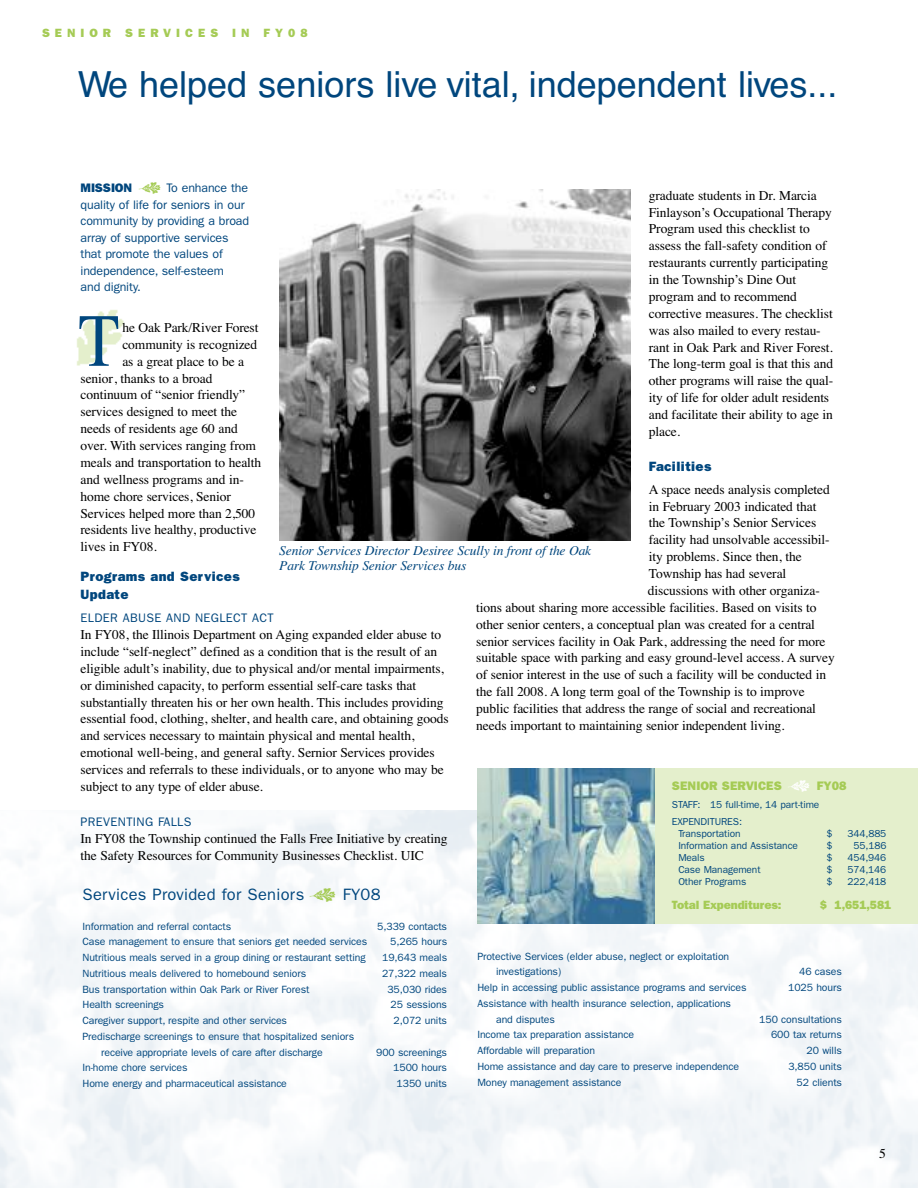
<style>
.page{position:relative;width:918px;height:1188px;background:#fff}
.page>*{position:absolute;margin:0;border:0;box-sizing:border-box;transform-origin:0 0}
.t1{font:75px "Times";color:#00467d;scale:.9 1}
.t2{font:36px "Helvetica";color:#00467d}
.t3{font:16.5px "Franklin Gothic";letter-spacing:.02em;color:#00467d}
.t4{font:13.5px/17px "Times";letter-spacing:-.01em;color:#000}
.t5{font:italic 13.5px/15px "Times";letter-spacing:-.01em;color:#00467d}
.t6{font:800 13.5px/18px "Franklin Gothic";letter-spacing:.03em;color:#00467d}
.t7{font:12.3px/16.5px "Franklin Gothic";letter-spacing:-.01em;color:#00467d}
.t8{font:12.3px "Franklin Gothic";letter-spacing:.03em;color:#00467d}
.t9{font:800 12.3px "Franklin Gothic";letter-spacing:.005em;color:#a5cb55}
.t10{font:800 12.3px "Franklin Gothic";letter-spacing:-.01em;color:#00467d}
.t11{font:800 12px "Franklin Gothic";letter-spacing:-.01em;color:#a5cb55}
.t12{font:800 12px "Franklin Gothic";letter-spacing:.42em;color:#a5cb55}
.t13{font:10.5px/15.8px "Franklin Gothic";letter-spacing:-.01em;color:#00467d}
.t14{font:10.2px/16.5px "Franklin Gothic";letter-spacing:-.01em;color:#00467d}
</style>
<div class="page">
<img style="left:77px;top:310px;width:47px;height:56px">
<div style="left:651px;top:769px;width:267px;height:155px;background:#e4efcc"></div>
<img style="left:477px;top:769px;width:178px;height:155px">
<img style="left:279px;top:189px;width:352px;height:351px">
<svg style="left:310px;top:883px;width:28px;height:27px"></svg>
<p class="t12" style="left:42px;top:28px;width:267px">SENIOR SERVICES IN FY08</p>
<h2 class="t2" style="left:78px;top:64px;width:761px">We helped seniors live vital, independent lives...</h2>
<p class="t10" style="left:81px;top:184px;width:53px">MISSION</p>
<p class="t7" style="left:81px;top:181px;width:170px;text-indent:86px">To enhance the quality of life for seniors in our community by providing a broad array of supportive services that promote the values of independence, self-esteem<br>and dignity.</p>
<p class="t4" style="left:122px;top:319px;width:138px">he Oak Park/River Forest</p>
<p class="t4" style="left:122px;top:336px;width:136px">community is recognized</p>
<p class="t4" style="left:122px;top:353px;width:123px">as a great place to be a</p>
<p class="t4" style="left:81px;top:369px;width:133px">senior, thanks to a broad</p>
<p class="t4" style="left:81px;top:386px;width:166px">continuum of “senior friendly”</p>
<p class="t4" style="left:81px;top:403px;width:158px">services designed to meet the</p>
<p class="t4" style="left:81px;top:420px;width:159px">needs of residents age 60 and</p>
<p class="t4" style="left:81px;top:437px;width:177px">over. With services ranging from</p>
<p class="t4" style="left:81px;top:454px;width:182px">meals and transportation to health</p>
<p class="t4" style="left:81px;top:471px;width:165px">and wellness programs and in-</p>
<p class="t4" style="left:81px;top:488px;width:152px">home chore services, Senior</p>
<p class="t4" style="left:81px;top:504px;width:176px">Services helped more than 2,500</p>
<p class="t4" style="left:81px;top:521px;width:177px">residents live healthy, productive</p>
<p class="t4" style="left:81px;top:538px;width:78px">lives in FY08.</p>
<p class="t6" style="left:81px;top:569px;width:161px">Programs and Services<br>Update</p>
<p class="t8" style="left:81px;top:614px;width:195px">ELDER ABUSE AND NEGLECT ACT</p>
<p class="t4" style="left:81px;top:626px;width:370px">In FY08, the Illinois Department on Aging expanded elder abuse to include “self-neglect” defined as a condition that is the result of an eligible adult’s inability, due to physical and/or mental impairments, or diminished capacity, to perform essential self-care tasks that substantially threaten his or her own health. This includes providing essential food, clothing, shelter, and health care, and obtaining goods and services necessary to maintain physical and mental health, emotional well-being, and general safty. Sernior Services provides services and referrals to these individuals, or to anyone who may be subject to any type of elder abuse.</p>
<p class="t8" style="left:81px;top:817px;width:113px">PREVENTING FALLS</p>
<p class="t4" style="left:81px;top:830px;width:368px">In FY08 the Township continued the Falls Free Initiative by creating the Safety Resources for Community Businesses Checklist. UIC</p>
<p class="t4" style="left:649px;top:187px;width:186px">graduate students in Dr. Marcia<br>Finlayson’s Occupational Therapy<br>Program used this checklist to assess the fall-safety condition of restaurants currently participating in the Township’s Dine Out program and to recommend corrective measures. The checklist was also mailed to every restau&shy;rant in Oak Park and River Forest.<br>The long-term goal is that this and other programs will raise the qual&shy;ity of life for older adult residents and facilitate their ability to age in place.</p>
<p class="t6" style="left:649px;top:458px;width:64px">Facilities</p>
<p class="t4" style="left:649px;top:481px;width:182px">A space needs analysis completed</p>
<p class="t4" style="left:649px;top:497px;width:169px">in February 2003 indicated that</p>
<p class="t4" style="left:649px;top:514px;width:169px">the Township’s Senior Services</p>
<p class="t4" style="left:649px;top:531px;width:182px">facility had unsolvable accessibil-</p>
<p class="t4" style="left:649px;top:548px;width:154px">ity problems. Since then, the</p>
<p class="t4" style="left:649px;top:565px;width:139px">Township has had several</p>
<p class="t4" style="left:648px;top:582px;width:173px">discussions with other organiza-</p>
<p class="t4" style="left:476px;top:599px;width:342px">tions about sharing more accessible facilities. Based on visits to</p>
<p class="t4" style="left:476px;top:616px;width:340px">other senior centers, a conceptual plan was created for a central</p>
<p class="t4" style="left:476px;top:632px;width:351px">senior services facility in Oak Park, addressing the need for more</p>
<p class="t4" style="left:476px;top:649px;width:360px">suitable space with parking and easy ground-level access. A survey</p>
<p class="t4" style="left:476px;top:666px;width:351px">of senior interest in the use of such a facility will be conducted in</p>
<p class="t4" style="left:476px;top:683px;width:330px">the fall 2008. A long term goal of the Township is to improve</p>
<p class="t4" style="left:476px;top:700px;width:341px">public facilities that address the range of social and recreational</p>
<p class="t4" style="left:476px;top:717px;width:310px">needs important to maintaining senior independent living.</p>
<h1 class="t1" style="left:78px;top:296px;width:47px">T</h1>
<p class="t5" style="left:279px;top:543px;width:314px">Senior Services Director Desiree Scully in front of the Oak<br>Park Township Senior Services bus</p>
<p class="t9" style="left:672px;top:782px;width:112px">SENIOR SERVICES</p>
<p class="t9" style="left:817px;top:782px;width:31px">FY08</p>
<p class="t14" style="left:672px;top:797px;width:149px">STAFF: 15 full-time, 14 part-time<br>EXPENDITURES:</p>
<p class="t14" style="left:678px;top:826px;width:64px">Transportation</p>
<p class="t14" style="left:826px;top:826px;width:8px">$</p>
<p class="t14" style="left:847px;top:826px;width:40px">344,885</p>
<p class="t14" style="left:678px;top:838px;width:121px">Information and Assistance</p>
<p class="t14" style="left:826px;top:838px;width:8px">$</p>
<p class="t14" style="left:853px;top:838px;width:34px">55,186</p>
<p class="t14" style="left:678px;top:850px;width:28px">Meals</p>
<p class="t14" style="left:826px;top:850px;width:8px">$</p>
<p class="t14" style="left:847px;top:850px;width:40px">454,946</p>
<p class="t14" style="left:678px;top:862px;width:84px">Case Management</p>
<p class="t14" style="left:826px;top:862px;width:8px">$</p>
<p class="t14" style="left:847px;top:862px;width:40px">574,146</p>
<p class="t14" style="left:678px;top:874px;width:69px">Other Programs</p>
<p class="t14" style="left:826px;top:874px;width:8px">$</p>
<p class="t14" style="left:847px;top:874px;width:40px">222,418</p>
<p class="t11" style="left:672px;top:900px;width:111px">Total Expenditures:</p>
<p class="t11" style="left:820px;top:900px;width:73px">$ 1,651,581</p>
<p class="t3" style="left:82px;top:889px;width:223px">Services Provided for Seniors</p>
<p class="t3" style="left:343px;top:889px;width:39px">FY08</p>
<p class="t13" style="left:82px;top:919px;width:150px">Information and referral contacts</p>
<p class="t13" style="left:377px;top:919px;width:71px">5,339 contacts</p>
<p class="t13" style="left:82px;top:935px;width:286px">Case management to ensure that seniors get needed services</p>
<p class="t13" style="left:390px;top:935px;width:58px">5,265 hours</p>
<p class="t13" style="left:82px;top:951px;width:285px">Nutritious meals served in a group dining or restaurant setting</p>
<p class="t13" style="left:382px;top:951px;width:67px">19,643 meals</p>
<p class="t13" style="left:82px;top:966px;width:225px">Nutritious meals delivered to homebound seniors</p>
<p class="t13" style="left:382px;top:966px;width:67px">27,322 meals</p>
<p class="t13" style="left:82px;top:982px;width:228px">Bus transportation within Oak Park or River Forest</p>
<p class="t13" style="left:387px;top:982px;width:61px">35,030 rides</p>
<p class="t13" style="left:82px;top:998px;width:83px">Health screenings</p>
<p class="t13" style="left:391px;top:998px;width:58px">25 sessions</p>
<p class="t13" style="left:82px;top:1014px;width:206px">Caregiver support, respite and other services</p>
<p class="t13" style="left:394px;top:1014px;width:55px">2,072 units</p>
<p class="t13" style="left:101px;top:1029px;width:254px;text-indent:-19px">Predischarge screenings to ensure that hospitalized seniors receive appropriate levels of care after discharge</p>
<p class="t13" style="left:376px;top:1045px;width:72px">900 screenings</p>
<p class="t13" style="left:82px;top:1061px;width:107px">In-home chore services</p>
<p class="t13" style="left:393px;top:1061px;width:55px">1500 hours</p>
<p class="t13" style="left:82px;top:1077px;width:206px">Home energy and pharmaceutical assistance</p>
<p class="t13" style="left:397px;top:1077px;width:52px">1350 units</p>
<p class="t13" style="left:496px;top:949px;width:235px;text-indent:-19px">Protective Services (elder abuse, neglect or exploitation investigations)</p>
<p class="t13" style="left:799px;top:965px;width:44px">46 cases</p>
<p class="t13" style="left:477px;top:981px;width:271px">Help in accessing public assistance programs and services</p>
<p class="t13" style="left:788px;top:981px;width:55px">1025 hours</p>
<p class="t13" style="left:496px;top:996px;width:236px;text-indent:-19px">Assistance with health insurance selection, applications and disputes</p>
<p class="t13" style="left:759px;top:1012px;width:84px">150 consultations</p>
<p class="t13" style="left:477px;top:1028px;width:158px">Income tax preparation assistance</p>
<p class="t13" style="left:771px;top:1028px;width:72px">600 tax returns</p>
<p class="t13" style="left:477px;top:1044px;width:119px">Affordable will preparation</p>
<p class="t13" style="left:807px;top:1044px;width:37px">20 wills</p>
<p class="t13" style="left:477px;top:1059px;width:263px">Home assistance and day care to preserve independence</p>
<p class="t13" style="left:788px;top:1059px;width:55px">3,850 units</p>
<p class="t13" style="left:477px;top:1075px;width:146px">Money management assistance</p>
<p class="t13" style="left:797px;top:1075px;width:47px">52 clients</p>
<p class="t4" style="left:879px;top:1145px;width:8px">5</p>
</div>
